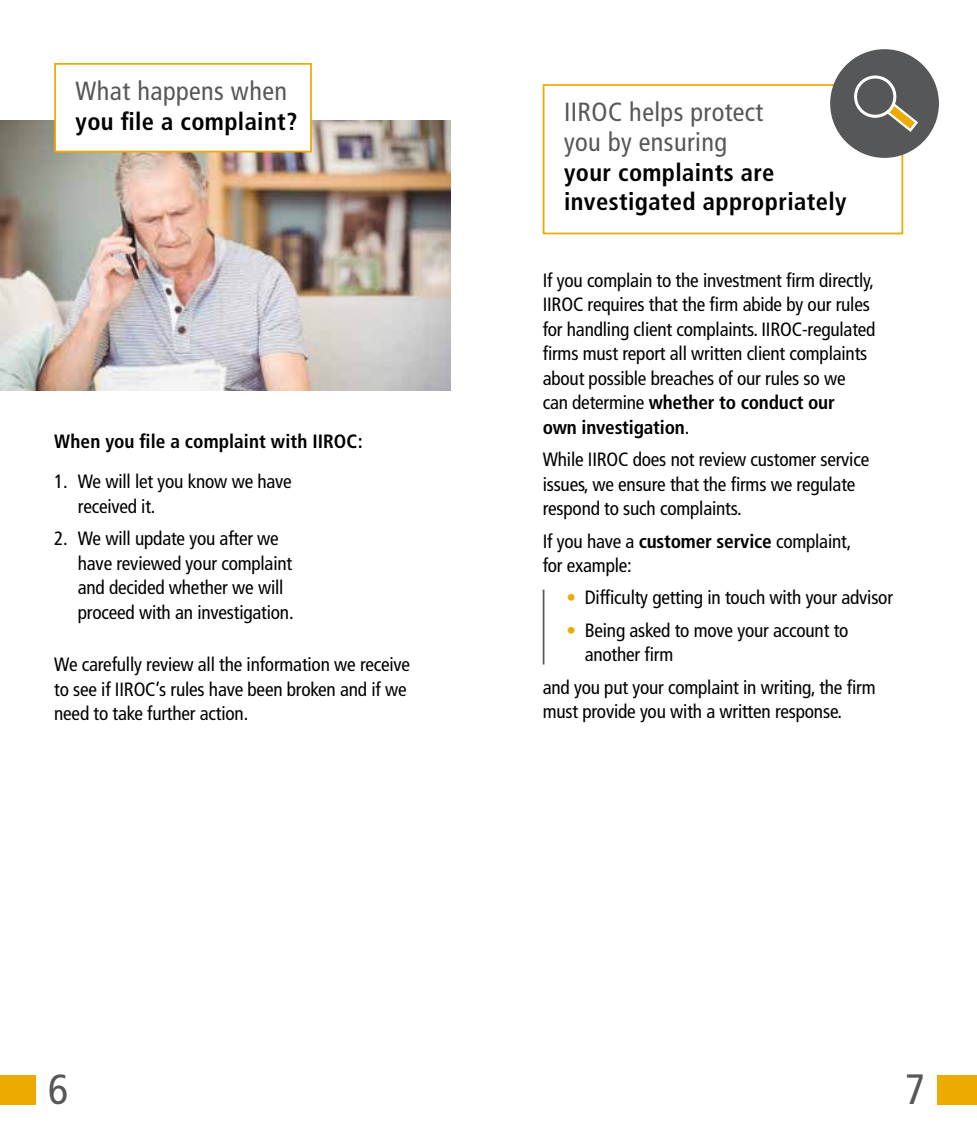
<style>
.page{position:relative;width:977px;height:1134px;background:#fff}
.page>*{position:absolute;margin:0;border:0;box-sizing:border-box;transform-origin:0 0}
.t1{font:condensed 42.35px "Frutiger";color:#555759}
.t2{font:condensed 42px "Frutiger";color:#555759}
.t3{font:condensed 26.25px/29.8px "Frutiger";letter-spacing:.015em;color:#555759}
.t4{font:700 condensed 24.5px/29.8px "Frutiger";letter-spacing:.015em;color:#000}
.t5{font:condensed 19.25px/24.5px "Frutiger";letter-spacing:-.01em;color:#000}
.t6{font:700 condensed 19.25px "Frutiger";letter-spacing:.005em;color:#000}
.s1{font-weight:700}
.s2{color:#edaa00}
</style>
<div class="page">
<div style="left:937px;top:1075px;width:39px;height:29px;background:#edaa00"></div>
<div style="left:0;top:1075px;width:35px;height:29px;background:#edaa00"></div>
<img style="left:0;top:121px;width:450px;height:270px">
<div style="left:54px;top:63px;width:258px;height:89px;background:#fff;border:2px solid #edaa00"></div>
<div style="left:542px;top:84px;width:361px;height:150px;background:#fff;border:2px solid #edaa00"></div>
<hr style="left:542px;top:590px;width:2px;height:75px;background:#555759">
<div style="left:830px;top:49px;width:108px;height:109px;background:#555759;border-radius:50%"></div>
<svg style="left:854px;top:75px;width:64px;height:57px"></svg>
<h3 class="t3" style="left:76px;top:77px;width:213px">What happens when</h3>
<p class="t4" style="left:76px;top:107px;width:223px">you file a complaint?</p>
<h3 class="t3" style="left:564px;top:97px;width:201px">IIROC helps protect you by ensuring</h3>
<p class="t4" style="left:564px;top:157px;width:284px">your complaints are investigated appropriately</p>
<p class="t6" style="left:54px;top:430px;width:310px">When you file a complaint with IIROC:</p>
<p class="t5" style="left:78px;top:470px;width:215px;text-indent:-24px">1. We will let you know we have received it.</p>
<p class="t5" style="left:78px;top:526px;width:217px;text-indent:-24px">2. We will update you after we have reviewed your complaint and decided whether we will proceed with an investigation.</p>
<p class="t5" style="left:54px;top:652px;width:357px">We carefully review all the information we receive to see if IIROC’s rules have been broken and if we need to take further action.</p>
<p class="t5" style="left:542px;top:268px;width:334px">If you complain to the investment firm directly, IIROC requires that the firm abide by our rules for handling client complaints. IIROC-regulated firms must report all written client complaints about possible breaches of our rules so we can determine <span class="s1">whether to conduct our<br>own investigation</span>.</p>
<p class="t5" style="left:542px;top:447px;width:328px">While IIROC does not review customer service issues, we ensure that the firms we regulate respond to such complaints.</p>
<p class="t5" style="left:542px;top:529px;width:310px">If you have a <span class="s1">customer service</span> complaint, for example:</p>
<p class="t5" style="left:566px;top:586px;width:328px"><span class="s2">•</span> Difficulty getting in touch with your advisor</p>
<p class="t5" style="left:584px;top:618px;width:265px;text-indent:-18px"><span class="s2">•</span> Being asked to move your account to another firm</p>
<p class="t5" style="left:542px;top:675px;width:334px">and you put your complaint in writing, the firm must provide you with a written response.</p>
<h2 class="t2" style="left:48px;top:1065px;width:22px">6</h2>
<h1 class="t1" style="left:904px;top:1065px;width:22px">7</h1>
</div>
